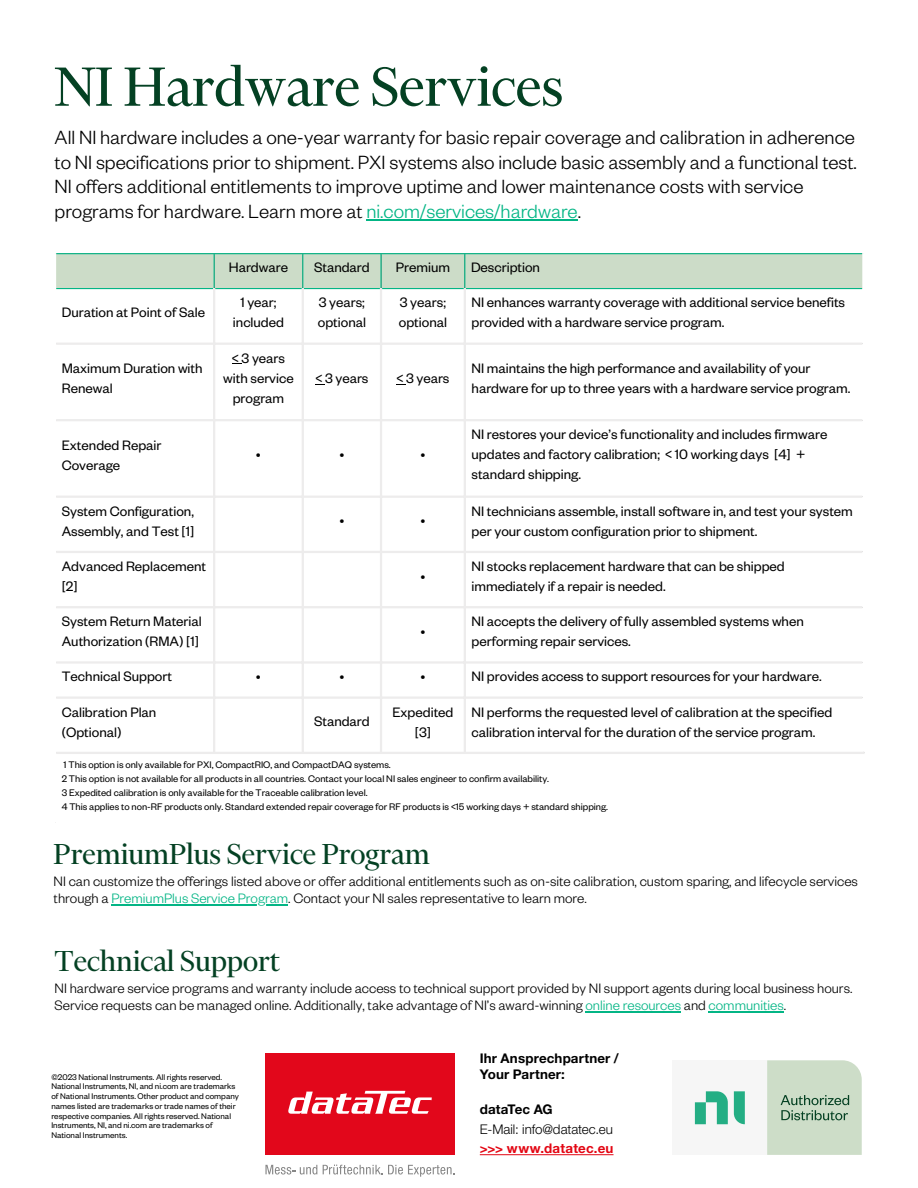
<style>
.page{position:relative;width:918px;height:1188px;background:#fff}
.page>*{position:absolute;margin:0;border:0;box-sizing:border-box;transform-origin:0 0}
.t1{font:63px "Financier Display";color:#044123}
.t2{font:33px "Financier Display";color:#044123}
.t3{font:300 21px/24.8px "Founders Grotesk";color:#000}
.t4{font:15px/20.1px "Founders Grotesk";color:#000}
.t5{font:300 15px/16.8px "Founders Grotesk";color:#000}
.t6{font:700 13.35px/16.6px "Helvetica Neue LT Pro";letter-spacing:.01em;color:#000}
.t7{font:300 13.35px "Helvetica Neue LT Pro";color:#000}
.t8{font:700 13.35px "Helvetica Neue LT Pro";letter-spacing:.015em;color:#e30613}
.t9{font:10.5px "Founders Grotesk";color:#000}
.t10{font:9px/9.8px "Founders Grotesk";color:#000}
.s1{color:#03b585}
</style>
<div class="page">
<div style="left:56px;top:254px;width:806px;height:34px;background:#ccdcc8"></div>
<hr style="left:214px;top:254px;width:1px;height:34px;background:#03b585">
<hr style="left:302px;top:254px;width:1px;height:34px;background:#03b585">
<hr style="left:380px;top:254px;width:2px;height:34px;background:#03b585">
<hr style="left:464px;top:254px;width:1px;height:34px;background:#03b585">
<hr style="left:56px;top:253px;width:806px;height:1px;background:#03b585">
<hr style="left:56px;top:288px;width:806px;height:1px;background:#03b585">
<hr style="left:213px;top:288px;width:2px;height:464px;background:#edecec">
<hr style="left:302px;top:288px;width:2px;height:464px;background:#edecec">
<hr style="left:380px;top:288px;width:2px;height:464px;background:#edecec">
<hr style="left:464px;top:288px;width:2px;height:464px;background:#edecec">
<hr style="left:56px;top:343px;width:806px;height:2px;background:#edecec">
<hr style="left:56px;top:419px;width:806px;height:2px;background:#edecec">
<hr style="left:56px;top:496px;width:806px;height:2px;background:#edecec">
<hr style="left:56px;top:551px;width:806px;height:2px;background:#edecec">
<hr style="left:56px;top:606px;width:806px;height:2px;background:#edecec">
<hr style="left:56px;top:661px;width:806px;height:3px;background:#edecec">
<hr style="left:56px;top:696px;width:806px;height:3px;background:#edecec">
<hr style="left:56px;top:752px;width:809px;height:2px;background:#edecec">
<hr style="left:366px;top:219px;width:212px;height:1px;background:#03b585">
<hr style="left:111px;top:904px;width:177px;height:2px;background:#03b585">
<hr style="left:586px;top:1011px;width:95px;height:1px;background:#03b585">
<hr style="left:709px;top:1011px;width:75px;height:1px;background:#03b585">
<hr style="left:480px;top:1154px;width:134px;height:1px;background:#e30613">
<div style="left:265px;top:1053px;width:190px;height:102px;background:#e2071b"></div>
<svg style="left:265px;top:1165px;width:52px;height:10px"></svg>
<svg style="left:323px;top:1165px;width:132px;height:12px"></svg>
<svg style="left:288px;top:1091px;width:144px;height:23px"></svg>
<div style="left:673px;top:1060px;width:94px;height:95px;background:#f6f6f6"></div>
<svg style="left:695px;top:1091px;width:33px;height:33px"></svg>
<svg style="left:734px;top:1091px;width:11px;height:33px"></svg>
<svg style="left:767px;top:1060px;width:95px;height:95px"></svg>
<p class="t1" style="left:55px;top:65px;width:510px">NI Hardware Services</p>
<p class="t3" style="left:55px;top:129px;width:804px">All NI hardware includes a one-year warranty for basic repair coverage and calibration in adherence to NI specifications prior to shipment. PXI systems also include basic assembly and a functional test.<br>NI offers additional entitlements to improve uptime and lower maintenance costs with service programs for hardware. Learn more at <span class="s1">ni.com/services/hardware</span>.</p>
<p class="t4" style="left:229px;top:260px;width:61px">Hardware</p>
<p class="t4" style="left:314px;top:260px;width:57px">Standard</p>
<p class="t4" style="left:396px;top:260px;width:56px">Premium</p>
<p class="t4" style="left:471px;top:260px;width:71px">Description</p>
<p class="t4" style="left:62px;top:305px;width:145px">Duration at Point of Sale</p>
<p class="t4" style="left:233px;top:295px;width:53px;text-align:center">1 year; included</p>
<p class="t4" style="left:318px;top:295px;width:50px">3 years; optional</p>
<p class="t4" style="left:399px;top:295px;width:50px">3 years; optional</p>
<p class="t4" style="left:472px;top:295px;width:375px">NI enhances warranty coverage with additional service benefits provided with a hardware service program.</p>
<p class="t4" style="left:62px;top:361px;width:142px">Maximum Duration with<br>Renewal</p>
<p class="t4" style="left:223px;top:351px;width:72px;text-align:center">&lt; 3 years with service program</p>
<p class="t4" style="left:315px;top:371px;width:55px">&lt; 3 years</p>
<p class="t4" style="left:396px;top:371px;width:55px">&lt; 3 years</p>
<p class="t4" style="left:472px;top:361px;width:380px">NI maintains the high performance and availability of your hardware for up to three years with a hardware service program.</p>
<p class="t4" style="left:62px;top:438px;width:101px">Extended Repair<br>Coverage</p>
<p class="t4" style="left:256px;top:447px;width:7px">•</p>
<p class="t4" style="left:339px;top:447px;width:7px">•</p>
<p class="t4" style="left:420px;top:447px;width:7px">•</p>
<p class="t4" style="left:472px;top:427px;width:357px">NI restores your device’s functionality and includes firmware updates and factory calibration; &lt; 10 working days [4] + standard shipping.</p>
<p class="t4" style="left:62px;top:504px;width:134px">System Configuration,<br>Assembly, and Test [1]</p>
<p class="t4" style="left:339px;top:513px;width:7px">•</p>
<p class="t4" style="left:420px;top:513px;width:7px">•</p>
<p class="t4" style="left:472px;top:504px;width:383px">NI technicians assemble, install software in, and test your system per your custom configuration prior to shipment.</p>
<p class="t4" style="left:62px;top:559px;width:146px">Advanced Replacement [2]</p>
<p class="t4" style="left:420px;top:569px;width:7px">•</p>
<p class="t4" style="left:472px;top:559px;width:315px">NI stocks replacement hardware that can be shipped immediately if a repair is needed.</p>
<p class="t4" style="left:62px;top:614px;width:142px">System Return Material<br>Authorization (RMA) [1]</p>
<p class="t4" style="left:420px;top:624px;width:7px">•</p>
<p class="t4" style="left:472px;top:614px;width:334px">NI accepts the delivery of fully assembled systems when performing repair services.</p>
<p class="t4" style="left:62px;top:669px;width:112px">Technical Support</p>
<p class="t4" style="left:256px;top:669px;width:7px">•</p>
<p class="t4" style="left:339px;top:669px;width:7px">•</p>
<p class="t4" style="left:420px;top:669px;width:7px">•</p>
<p class="t4" style="left:472px;top:669px;width:352px">NI provides access to support resources for your hardware.</p>
<p class="t4" style="left:62px;top:705px;width:96px">Calibration Plan (Optional)</p>
<p class="t4" style="left:314px;top:714px;width:57px">Standard</p>
<p class="t4" style="left:392px;top:705px;width:63px;text-align:center">Expedited [3]</p>
<p class="t4" style="left:472px;top:705px;width:362px">NI performs the requested level of calibration at the specified calibration interval for the duration of the service program.</p>
<p class="t9" style="left:64px;top:762px;width:329px">1 This option is only available for PXI, CompactRIO, and CompactDAQ systems.</p>
<p class="t9" style="left:62px;top:776px;width:489px">2 This option is not available for all products in all countries. Contact your local NI sales engineer to confirm availability.</p>
<p class="t9" style="left:62px;top:790px;width:307px">3 Expedited calibration is only available for the Traceable calibration level.</p>
<p class="t9" style="left:62px;top:804px;width:548px">4 This applies to non-RF products only. Standard extended repair coverage for RF products is &lt;15 working days + standard shipping.</p>
<p class="t2" style="left:54px;top:842px;width:377px">PremiumPlus Service Program</p>
<p class="t5" style="left:54px;top:876px;width:806px">NI can customize the offerings listed above or offer additional entitlements such as on-site calibration, custom sparing, and lifecycle services through a <span class="s1">PremiumPlus Service Program</span>. Contact your NI sales representative to learn more.</p>
<p class="t2" style="left:55px;top:949px;width:227px">Technical Support</p>
<p class="t5" style="left:55px;top:983px;width:799px">NI hardware service programs and warranty include access to technical support provided by NI support agents during local business hours.<br>Service requests can be managed online. Additionally, take advantage of NI’s award-winning <span class="s1">online resources</span> and <span class="s1">communities</span>.</p>
<p class="t10" style="left:51px;top:1074px;width:189px">©2023 National Instruments. All rights reserved.<br>National Instruments, NI, and ni.com are trademarks of National Instruments. Other product and company names listed are trademarks or trade names of their respective companies. All rights reserved. National Instruments, NI, and ni.com are trademarks of National Instruments.</p>
<p class="t6" style="left:480px;top:1049px;width:141px">Ihr Ansprechpartner /<br>Your Partner:</p>
<p class="t6" style="left:480px;top:1101px;width:74px">dataTec AG</p>
<p class="t7" style="left:480px;top:1121px;width:135px">E-Mail: info@datatec.eu</p>
<p class="t8" style="left:480px;top:1140px;width:135px">&gt;&gt;&gt; www.datatec.eu</p>
</div>
